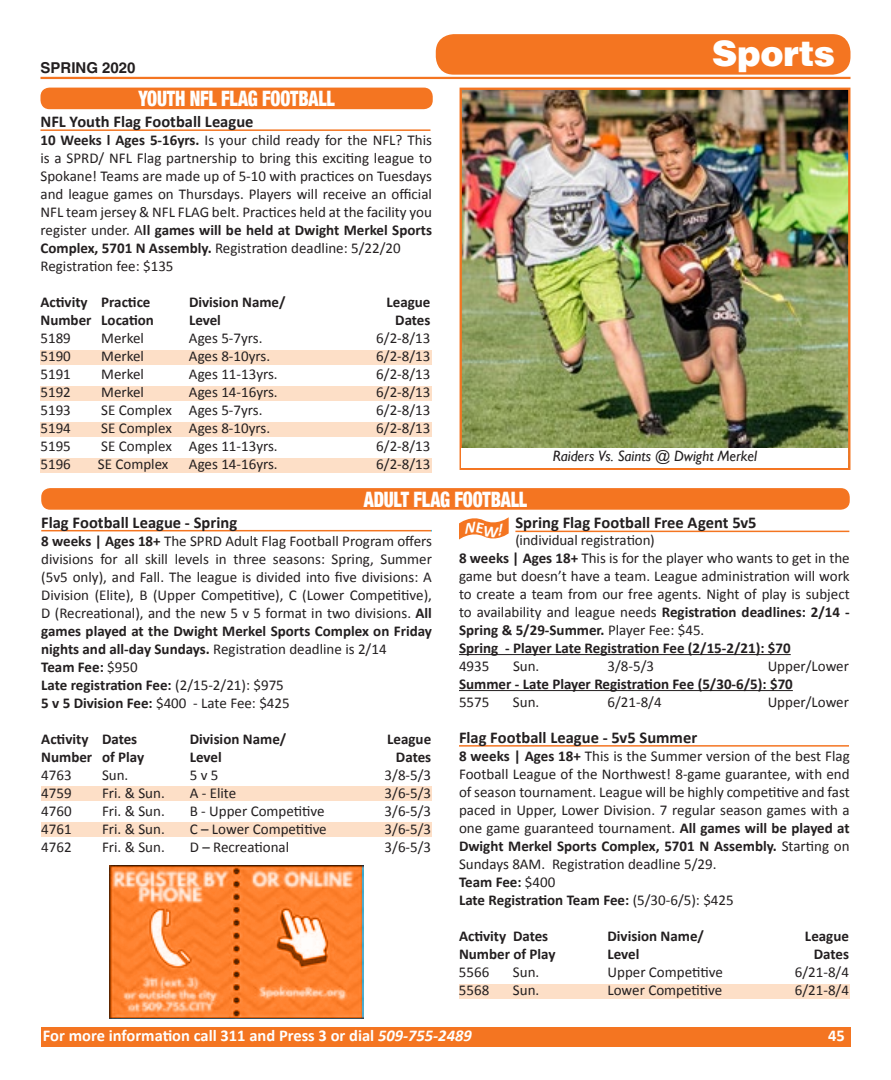
<style>
.page{position:relative;width:891px;height:1080px;background:#fff}
.page>*{position:absolute;margin:0;border:0;box-sizing:border-box;transform-origin:0 0}
.t1{font:900 36px "Helvetica";letter-spacing:-.03em;color:#fff}
.t2{font:900 condensed 21.3px "Helvetica Neue";letter-spacing:-.01em;color:#fff;scale:.85 1}
.t3{font:700 16.5px "Calibri";color:#231f20}
.t4{font:700 16.5px "Calibri";color:#fff}
.t5{font:15px/18px "Calibri";color:#231f20}
.t6{font:700 15px "Calibri";color:#231f20}
.t7{font:italic 15px "Gill Sans";letter-spacing:-.005em;color:#231f20}
.t8{font:700 15px "Helvetica";color:#231f20}
.s1{font-weight:700}
.s2{font-style:italic}
</style>
<div class="page">
<div style="left:436px;top:34px;width:414px;height:41px;background:#f47521;border-radius:18px"></div>
<hr style="left:40px;top:77px;width:810px;height:2px;background:#f47521">
<div style="left:41px;top:1028px;width:809px;height:19px;background:#f47521"></div>
<hr style="left:40px;top:129px;width:390px;height:2px;background:#f47521">
<div style="left:40px;top:350px;width:392px;height:15px;background:#fddfc7"></div>
<div style="left:40px;top:386px;width:392px;height:15px;background:#fddfc7"></div>
<div style="left:40px;top:422px;width:392px;height:15px;background:#fddfc7"></div>
<div style="left:40px;top:458px;width:392px;height:15px;background:#fddfc7"></div>
<div style="left:40px;top:88px;width:393px;height:21px;background:#f47521;border-radius:9px"></div>
<hr style="left:41px;top:530px;width:390px;height:1px;background:#f47521">
<div style="left:41px;top:786px;width:391px;height:15px;background:#fddfc7"></div>
<div style="left:41px;top:822px;width:391px;height:15px;background:#fddfc7"></div>
<div style="left:41px;top:488px;width:809px;height:22px;background:#f47521;border-radius:9px"></div>
<hr style="left:515px;top:531px;width:334px;height:1px;background:#f47521">
<hr style="left:459px;top:654px;width:332px;height:1px;background:#231f20">
<hr style="left:459px;top:690px;width:334px;height:1px;background:#231f20">
<hr style="left:459px;top:745px;width:390px;height:2px;background:#f47521">
<div style="left:459px;top:984px;width:391px;height:15px;background:#fddfc7"></div>
<img style="left:463px;top:91px;width:384px;height:357px">
<div style="left:460px;top:88px;width:390px;height:382px;border:2px solid #f47521"></div>
<div style="left:462px;top:448px;width:386px;height:19px;background:#fff"></div>
<svg style="left:110px;top:866px;width:252px;height:152px;background:#f58a42"></svg>
<svg style="left:459px;top:517px;width:50px;height:23px"></svg>
<p class="t8" style="left:40px;top:58px;width:97px">SPRING 2020</p>
<h1 class="t1" style="left:712px;top:31px;width:125px">Sports</h1>
<h2 class="t2" style="left:138px;top:81px;width:233px">YOUTH NFL FLAG FOOTBALL</h2>
<p class="t3" style="left:40px;top:111px;width:215px">NFL Youth Flag Football League</p>
<p class="t5" style="left:40px;top:130px;width:393px"><span class="s1">10 Weeks l Ages 5-16yrs.</span> Is your child ready for the NFL? This is a SPRD/ NFL Flag partnership to bring this exciting league to Spokane! Teams are made up of 5-10 with practices on Tuesdays and league games on Thursdays. Players will receive an official NFL team jersey &amp; NFL FLAG belt. Practices held at the facility you register under. A<span class="s1">ll games will be held at Dwight Merkel Sports Complex, 5701 N Assembly.</span> Registration deadline: 5/22/20<br>Registration fee: $135</p>
<p class="t6" style="left:40px;top:293px;width:112px">Activity Practice</p>
<p class="t6" style="left:189px;top:293px;width:98px">Division Name/</p>
<p class="t6" style="left:386px;top:293px;width:46px">League</p>
<p class="t6" style="left:40px;top:311px;width:115px">Number Location</p>
<p class="t6" style="left:189px;top:311px;width:34px">Level</p>
<p class="t6" style="left:395px;top:311px;width:37px">Dates</p>
<p class="t5" style="left:40px;top:328px;width:32px">5189</p>
<p class="t5" style="left:101px;top:328px;width:44px">Merkel</p>
<p class="t5" style="left:189px;top:328px;width:75px">Ages 5-7yrs.</p>
<p class="t5" style="left:376px;top:328px;width:56px">6/2-8/13</p>
<p class="t5" style="left:40px;top:346px;width:32px">5190</p>
<p class="t5" style="left:101px;top:346px;width:44px">Merkel</p>
<p class="t5" style="left:189px;top:346px;width:83px">Ages 8-10yrs.</p>
<p class="t5" style="left:376px;top:346px;width:56px">6/2-8/13</p>
<p class="t5" style="left:40px;top:364px;width:32px">5191</p>
<p class="t5" style="left:101px;top:364px;width:44px">Merkel</p>
<p class="t5" style="left:189px;top:364px;width:90px">Ages 11-13yrs.</p>
<p class="t5" style="left:376px;top:364px;width:56px">6/2-8/13</p>
<p class="t5" style="left:40px;top:382px;width:32px">5192</p>
<p class="t5" style="left:101px;top:382px;width:44px">Merkel</p>
<p class="t5" style="left:189px;top:382px;width:90px">Ages 14-16yrs.</p>
<p class="t5" style="left:376px;top:382px;width:56px">6/2-8/13</p>
<p class="t5" style="left:40px;top:400px;width:32px">5193</p>
<p class="t5" style="left:101px;top:400px;width:163px">SE Complex Ages 5-7yrs.</p>
<p class="t5" style="left:376px;top:400px;width:56px">6/2-8/13</p>
<p class="t5" style="left:40px;top:418px;width:32px">5194</p>
<p class="t5" style="left:101px;top:418px;width:170px">SE Complex Ages 8-10yrs.</p>
<p class="t5" style="left:376px;top:418px;width:56px">6/2-8/13</p>
<p class="t5" style="left:40px;top:436px;width:32px">5195</p>
<p class="t5" style="left:101px;top:436px;width:178px">SE Complex Ages 11-13yrs.</p>
<p class="t5" style="left:376px;top:436px;width:56px">6/2-8/13</p>
<p class="t5" style="left:40px;top:454px;width:32px">5196</p>
<p class="t5" style="left:98px;top:454px;width:72px">SE Complex</p>
<p class="t5" style="left:189px;top:454px;width:90px">Ages 14-16yrs.</p>
<p class="t5" style="left:376px;top:454px;width:56px">6/2-8/13</p>
<h2 class="t2" style="left:364px;top:482px;width:194px">ADULT FLAG FOOTBALL</h2>
<p class="t3" style="left:41px;top:512px;width:197px">Flag Football League - Spring</p>
<p class="t5" style="left:41px;top:531px;width:392px"><span class="s1">8 weeks | Ages 18+</span> The SPRD Adult Flag Football Program offers divisions for all skill levels in three seasons: Spring, Summer (5v5 only), and Fall. The league is divided into five divisions: A Division (Elite), B (Upper Competitive), C (Lower Competitive), D (Recreational), and the new 5 v 5 format in two divisions. <span class="s1">All games played at the Dwight Merkel Sports Complex on Friday nights and all-day Sundays.</span> Registration deadline is 2/14<br><span class="s1">Team Fee:</span> $950<br><span class="s1">Late registration Fee:</span> (2/15-2/21): $975<br><span class="s1">5 v 5 Division Fee:</span> $400 - Late Fee: $425</p>
<p class="t6" style="left:41px;top:729px;width:98px">Activity Dates</p>
<p class="t6" style="left:190px;top:729px;width:98px">Division Name/</p>
<p class="t6" style="left:387px;top:729px;width:46px">League</p>
<p class="t6" style="left:41px;top:747px;width:104px">Number of Play</p>
<p class="t6" style="left:190px;top:747px;width:34px">Level</p>
<p class="t6" style="left:396px;top:747px;width:37px">Dates</p>
<p class="t5" style="left:41px;top:765px;width:32px">4763</p>
<p class="t5" style="left:102px;top:765px;width:28px">Sun.</p>
<p class="t5" style="left:190px;top:765px;width:30px">5 v 5</p>
<p class="t5" style="left:385px;top:765px;width:48px">3/8-5/3</p>
<p class="t5" style="left:41px;top:783px;width:32px">4759</p>
<p class="t5" style="left:102px;top:783px;width:64px">Fri. &amp; Sun.</p>
<p class="t5" style="left:190px;top:783px;width:48px">A - Elite</p>
<p class="t5" style="left:385px;top:783px;width:48px">3/6-5/3</p>
<p class="t5" style="left:41px;top:801px;width:32px">4760</p>
<p class="t5" style="left:102px;top:801px;width:64px">Fri. &amp; Sun.</p>
<p class="t5" style="left:190px;top:801px;width:136px">B - Upper Competitive</p>
<p class="t5" style="left:385px;top:801px;width:48px">3/6-5/3</p>
<p class="t5" style="left:41px;top:819px;width:32px">4761</p>
<p class="t5" style="left:102px;top:819px;width:64px">Fri. &amp; Sun.</p>
<p class="t5" style="left:190px;top:819px;width:139px">C – Lower Competitive</p>
<p class="t5" style="left:385px;top:819px;width:48px">3/6-5/3</p>
<p class="t5" style="left:41px;top:837px;width:32px">4762</p>
<p class="t5" style="left:102px;top:837px;width:64px">Fri. &amp; Sun.</p>
<p class="t5" style="left:190px;top:837px;width:101px">D – Recreational</p>
<p class="t5" style="left:385px;top:837px;width:48px">3/6-5/3</p>
<p class="t7" style="left:553px;top:448px;width:205px">Raiders Vs. Saints @ Dwight Merkel</p>
<p class="t3" style="left:515px;top:512px;width:243px">Spring Flag Football Free Agent 5v5</p>
<p class="t5" style="left:459px;top:530px;width:392px;text-indent:56px">(individual registration)<br><span class="s1">8 weeks | Ages 18+</span> This is for the player who wants to get in the game but doesn’t have a team. League administration will work to create a team from our free agents. Night of play is subject to availability and league needs <span class="s1">Registration deadlines: 2/14 - Spring &amp; 5/29-Summer.</span> Player Fee: $45.<br><span class="s1">Spring - Player Late Registration Fee (2/15-2/21): $70</span></p>
<p class="t5" style="left:459px;top:656px;width:32px">4935</p>
<p class="t5" style="left:513px;top:656px;width:28px">Sun.</p>
<p class="t5" style="left:608px;top:656px;width:48px">3/8-5/3</p>
<p class="t5" style="left:768px;top:656px;width:83px">Upper/Lower</p>
<p class="t6" style="left:459px;top:674px;width:335px">Summer - Late Player Registration Fee (5/30-6/5): $70</p>
<p class="t5" style="left:459px;top:692px;width:32px">5575</p>
<p class="t5" style="left:513px;top:692px;width:28px">Sun.</p>
<p class="t5" style="left:608px;top:692px;width:56px">6/21-8/4</p>
<p class="t5" style="left:768px;top:692px;width:83px">Upper/Lower</p>
<p class="t3" style="left:459px;top:727px;width:240px">Flag Football League - 5v5 Summer</p>
<p class="t5" style="left:459px;top:746px;width:392px"><span class="s1">8 weeks | Ages 18+</span> This is the Summer version of the best Flag Football League of the Northwest! 8-game guarantee, with end of season tournament. League will be highly competitive and fast paced in Upper, Lower Division. 7 regular season games with a one game guaranteed tournament. <span class="s1">All games will be played at Dwight Merkel Sports Complex, 5701 N Assembly.</span> Starting on Sundays 8AM. Registration deadline 5/29.<br><span class="s1">Team Fee:</span> $400<br><span class="s1">Late Registration Team Fee:</span> (5/30-6/5): $425</p>
<p class="t6" style="left:459px;top:926px;width:91px">Activity Dates</p>
<p class="t6" style="left:608px;top:926px;width:98px">Division Name/</p>
<p class="t6" style="left:805px;top:926px;width:46px">League</p>
<p class="t6" style="left:459px;top:944px;width:98px">Number of Play</p>
<p class="t6" style="left:608px;top:944px;width:34px">Level</p>
<p class="t6" style="left:814px;top:944px;width:37px">Dates</p>
<p class="t5" style="left:459px;top:962px;width:32px">5566</p>
<p class="t5" style="left:513px;top:962px;width:28px">Sun.</p>
<p class="t5" style="left:607px;top:962px;width:117px">Upper Competitive</p>
<p class="t5" style="left:795px;top:962px;width:56px">6/21-8/4</p>
<p class="t5" style="left:459px;top:980px;width:32px">5568</p>
<p class="t5" style="left:513px;top:980px;width:28px">Sun.</p>
<p class="t5" style="left:607px;top:980px;width:116px">Lower Competitive</p>
<p class="t5" style="left:795px;top:980px;width:56px">6/21-8/4</p>
<p class="t4" style="left:43px;top:1025px;width:430px">For more information call 311 and Press 3 or dial <span class="s2">509-755-2489</span></p>
<p class="t4" style="left:828px;top:1025px;width:18px">45</p>
</div>
